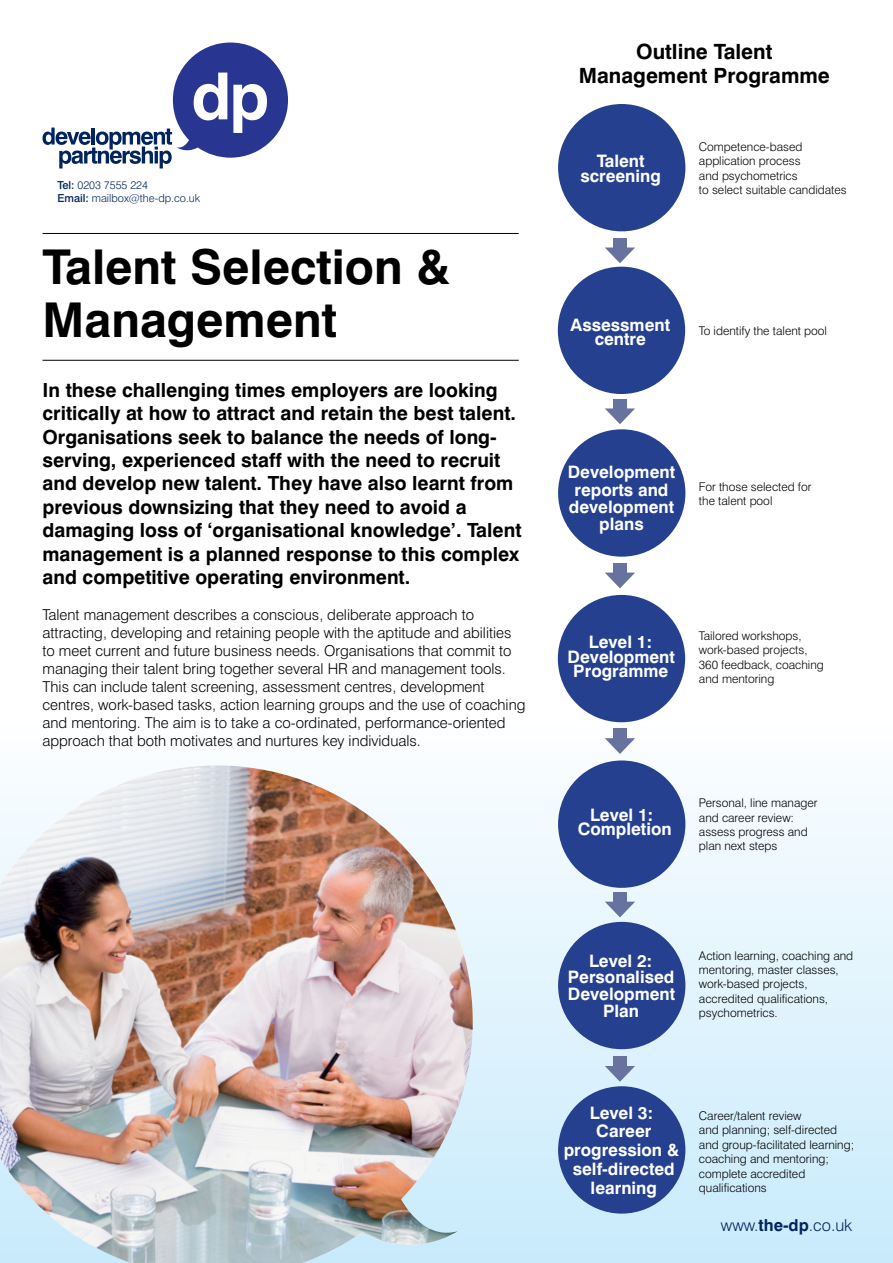
<style>
.page{position:relative;width:893px;height:1263px;background:#fff}
.page>*{position:absolute;margin:0;border:0;box-sizing:border-box;transform-origin:0 0}
.t1{font:700 48px/52.5px "Swiss 721 BT";color:#000}
.t2{font:700 21px "Swiss 721 BT";color:#000}
.t3{font:700 19.5px/23.4px "Swiss 721 BT";color:#000}
.t4{font:700 17.1px/14.7px "Swiss 721 BT";color:#fff;text-align:center}
.t5{font:300 16.5px "Swiss 721 BT";color:#00245d}
.t6{font:300 15px/18px "Swiss 721 BT";color:#000}
.t7{font:300 12px "Swiss 721 BT";color:#000}
.t8{font:300 11.1px "Swiss 721 BT";color:#00245d}
.s1{font-weight:500}
.s2{font-weight:700}
</style>
<div class="page">
<div style="left:0;top:722px;width:893px;height:541px;background:linear-gradient(to bottom,#fcfeff,#c7eafb)"></div>
<svg style="left:43px;top:43px;width:245px;height:125px"></svg>
<hr style="left:43px;top:233px;width:476px;height:1px;background:#000">
<hr style="left:43px;top:360px;width:476px;height:1px;background:#000">
<img style="left:0;top:765px;width:473px;height:498px">
<div style="left:558px;top:104px;width:127px;height:127px;background:#25408f;border-radius:50%"></div>
<div style="left:558px;top:267px;width:127px;height:127px;background:#25408f;border-radius:50%"></div>
<div style="left:558px;top:429px;width:127px;height:128px;background:#25408f;border-radius:50%"></div>
<div style="left:558px;top:595px;width:127px;height:127px;background:#25408f;border-radius:50%"></div>
<div style="left:558px;top:760px;width:127px;height:128px;background:#25408f;border-radius:50%"></div>
<div style="left:558px;top:922px;width:127px;height:127px;background:#25408f;border-radius:50%"></div>
<div style="left:558px;top:1086px;width:127px;height:127px;background:#25408f;border-radius:50%"></div>
<svg style="left:605px;top:247px;width:30px;height:16px"></svg>
<div style="left:613px;top:238px;width:13px;height:11px;background:#67729e"></div>
<svg style="left:605px;top:408px;width:30px;height:16px"></svg>
<div style="left:613px;top:399px;width:13px;height:11px;background:#67729e"></div>
<svg style="left:605px;top:573px;width:30px;height:15px"></svg>
<div style="left:613px;top:563px;width:13px;height:11px;background:#67729e"></div>
<svg style="left:605px;top:738px;width:30px;height:16px"></svg>
<div style="left:613px;top:729px;width:13px;height:11px;background:#67729e"></div>
<svg style="left:605px;top:902px;width:30px;height:15px"></svg>
<div style="left:613px;top:892px;width:13px;height:11px;background:#67729e"></div>
<svg style="left:605px;top:1066px;width:30px;height:16px"></svg>
<div style="left:613px;top:1056px;width:13px;height:12px;background:#67729e"></div>
<p class="t8" style="left:57px;top:178px;width:92px"><span class="s1">Tel:</span> 0203 7555 224</p>
<p class="t8" style="left:57px;top:192px;width:144px"><span class="s1">Email:</span> mailbox@the-dp.co.uk</p>
<p class="t1" style="left:43px;top:241px;width:409px">Talent Selection &amp;<br>Management</p>
<p class="t3" style="left:43px;top:378px;width:480px">In these challenging times employers are looking critically at how to attract and retain the best talent.<br>Organisations seek to balance the needs of long&shy;serving, experienced staff with the need to recruit and develop new talent. They have also learnt from previous downsizing that they need to avoid a damaging loss of ‘organisational knowledge’. Talent management is a planned response to this complex and competitive operating environment.</p>
<p class="t6" style="left:43px;top:605px;width:484px">Talent management describes a conscious, deliberate approach to attracting, developing and retaining people with the aptitude and abilities to meet current and future business needs. Organisations that commit to managing their talent bring together several HR and management tools.<br>This can include talent screening, assessment centres, development centres, work-based tasks, action learning groups and the use of coaching and mentoring. The aim is to take a co-ordinated, performance-oriented approach that both motivates and nurtures key individuals.</p>
<p class="t2" style="left:636px;top:39px;width:138px">Outline Talent</p>
<p class="t2" style="left:579px;top:63px;width:253px">Management Programme</p>
<h3 class="t4" style="left:580px;top:153px;width:82px">Talent screening</h3>
<p class="t7" style="left:699px;top:139px;width:105px">Competence-based</p>
<p class="t7" style="left:699px;top:154px;width:103px">application process</p>
<p class="t7" style="left:699px;top:168px;width:100px">and psychometrics</p>
<p class="t7" style="left:699px;top:182px;width:149px">to select suitable candidates</p>
<h3 class="t4" style="left:571px;top:317px;width:101px">Assessment centre</h3>
<p class="t7" style="left:699px;top:323px;width:130px">To identify the talent pool</p>
<h3 class="t4" style="left:568px;top:464px;width:109px;line-height:17.1px">Development reports and development plans</h3>
<p class="t7" style="left:699px;top:479px;width:114px">For those selected for</p>
<p class="t7" style="left:699px;top:494px;width:75px">the talent pool</p>
<h3 class="t4" style="left:568px;top:634px;width:109px">Level 1:<br>Development<br>Programme</h3>
<p class="t7" style="left:699px;top:628px;width:104px">Tailored workshops,</p>
<p class="t7" style="left:699px;top:643px;width:110px">work-based projects,</p>
<p class="t7" style="left:699px;top:657px;width:126px">360 feedback, coaching</p>
<p class="t7" style="left:699px;top:671px;width:77px">and mentoring</p>
<h3 class="t4" style="left:578px;top:807px;width:96px">Level 1:<br>Completion</h3>
<p class="t7" style="left:699px;top:796px;width:120px">Personal, line manager</p>
<p class="t7" style="left:699px;top:810px;width:97px">and career review:</p>
<p class="t7" style="left:699px;top:824px;width:110px">assess progress and</p>
<p class="t7" style="left:699px;top:839px;width:80px">plan next steps</p>
<h3 class="t4" style="left:568px;top:952px;width:109px;line-height:17px">Level 2:<br>Personalised<br>Development<br>Plan</h3>
<p class="t7" style="left:699px;top:948px;width:156px">Action learning, coaching and</p>
<p class="t7" style="left:699px;top:962px;width:141px">mentoring, master classes,</p>
<p class="t7" style="left:699px;top:977px;width:110px">work-based projects,</p>
<p class="t7" style="left:699px;top:991px;width:131px">accredited qualifications,</p>
<p class="t7" style="left:699px;top:1006px;width:80px">psychometrics.</p>
<h3 class="t4" style="left:564px;top:1103px;width:117px;line-height:18.8px">Level 3:<br>Career progression &amp; self-directed learning</h3>
<p class="t7" style="left:699px;top:1108px;width:104px">Career/talent review</p>
<p class="t7" style="left:699px;top:1123px;width:140px">and planning; self-directed</p>
<p class="t7" style="left:699px;top:1137px;width:157px">and group-facilitated learning;</p>
<p class="t7" style="left:699px;top:1151px;width:131px">coaching and mentoring;</p>
<p class="t7" style="left:699px;top:1166px;width:108px">complete accredited</p>
<p class="t7" style="left:699px;top:1180px;width:69px">qualifications</p>
<p class="t5" style="left:721px;top:1215px;width:133px">www.<span class="s2">the-dp</span>.co.uk</p>
</div>
